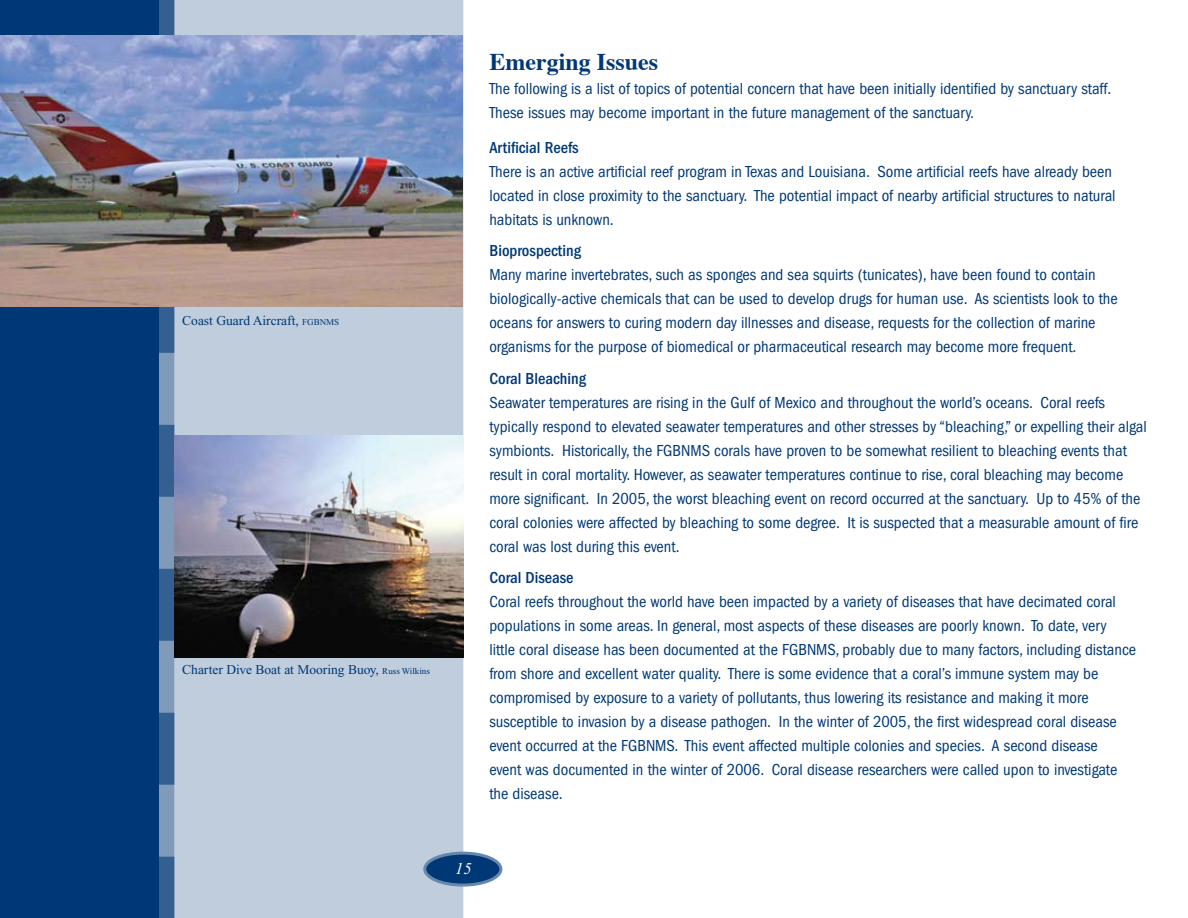
<style>
.page{position:relative;width:1188px;height:918px;background:#fff}
.page>*{position:absolute;margin:0;border:0;box-sizing:border-box;transform-origin:0 0}
.t1{font:700 24px "Times";color:#003876}
.t2{font:condensed 16.5px/24px "Franklin Gothic";color:#003876}
.t3{font:500 condensed 16.5px "Franklin Gothic";color:#003876}
.t4{font:italic 16.5px "Times New Roman";color:#fff}
.t5{font:13.5px "Times New Roman";color:#003876}
.s1{font-size:9px}
</style>
<div class="page">
<div style="left:174px;top:0;width:289px;height:918px;background:#bfcddd"></div>
<div style="left:0;top:0;width:160px;height:918px;background:#003876"></div>
<svg style="left:160px;top:0;width:14px;height:918px;background:#557aa3"></svg>
<div style="left:425px;top:853px;width:76px;height:32px;background:#003876;border-radius:50%"></div>
<div style="left:423px;top:852px;width:79px;height:35px;border:3px solid #6688ad;border-radius:50%"></div>
<img style="left:0;top:36px;width:463px;height:271px">
<img style="left:174px;top:435px;width:289px;height:222px">
<p class="t5" style="left:182px;top:313px;width:158px">Coast Guard Aircraft, <span class="s1">FGBNMS</span></p>
<p class="t5" style="left:182px;top:662px;width:249px">Charter Dive Boat at Mooring Buoy, <span class="s1">Russ Wilkins</span></p>
<h1 class="t1" style="left:489px;top:46px;width:170px">Emerging Issues</h1>
<p class="t2" style="left:489px;top:77px;width:624px">The following is a list of topics of potential concern that have been initially identified by sanctuary staff.<br>These issues may become important in the future management of the sanctuary.</p>
<p class="t3" style="left:489px;top:138px;width:91px">Artificial Reefs</p>
<p class="t2" style="left:489px;top:159px;width:628px">There is an active artificial reef program in Texas and Louisiana. Some artificial reefs have already been located in close proximity to the sanctuary. The potential impact of nearby artificial structures to natural habitats is unknown.</p>
<p class="t3" style="left:489px;top:241px;width:93px">Bioprospecting</p>
<p class="t2" style="left:489px;top:263px;width:630px">Many marine invertebrates, such as sponges and sea squirts (tunicates), have been found to contain biologically-active chemicals that can be used to develop drugs for human use. As scientists look to the oceans for answers to curing modern day illnesses and disease, requests for the collection of marine organisms for the purpose of biomedical or pharmaceutical research may become more frequent.</p>
<p class="t3" style="left:489px;top:369px;width:98px">Coral Bleaching</p>
<p class="t2" style="left:489px;top:390px;width:659px">Seawater temperatures are rising in the Gulf of Mexico and throughout the world’s oceans. Coral reefs typically respond to elevated seawater temperatures and other stresses by “bleaching,” or expelling their algal symbionts. Historically, the FGBNMS corals have proven to be somewhat resilient to bleaching events that result in coral mortality. However, as seawater temperatures continue to rise, coral bleaching may become more significant. In 2005, the worst bleaching event on record occurred at the sanctuary. Up to 45% of the coral colonies were affected by bleaching to some degree. It is suspected that a measurable amount of fire coral was lost during this event.</p>
<p class="t3" style="left:489px;top:568px;width:86px">Coral Disease</p>
<p class="t2" style="left:489px;top:590px;width:648px">Coral reefs throughout the world have been impacted by a variety of diseases that have decimated coral populations in some areas. In general, most aspects of these diseases are poorly known. To date, very little coral disease has been documented at the FGBNMS, probably due to many factors, including distance from shore and excellent water quality. There is some evidence that a coral’s immune system may be compromised by exposure to a variety of pollutants, thus lowering its resistance and making it more susceptible to invasion by a disease pathogen. In the winter of 2005, the first widespread coral disease event occurred at the FGBNMS. This event affected multiple colonies and species. A second disease<br>event was documented in the winter of 2006. Coral disease researchers were called upon to investigate the disease.</p>
<p class="t4" style="left:455px;top:859px;width:18px">15</p>
</div>
